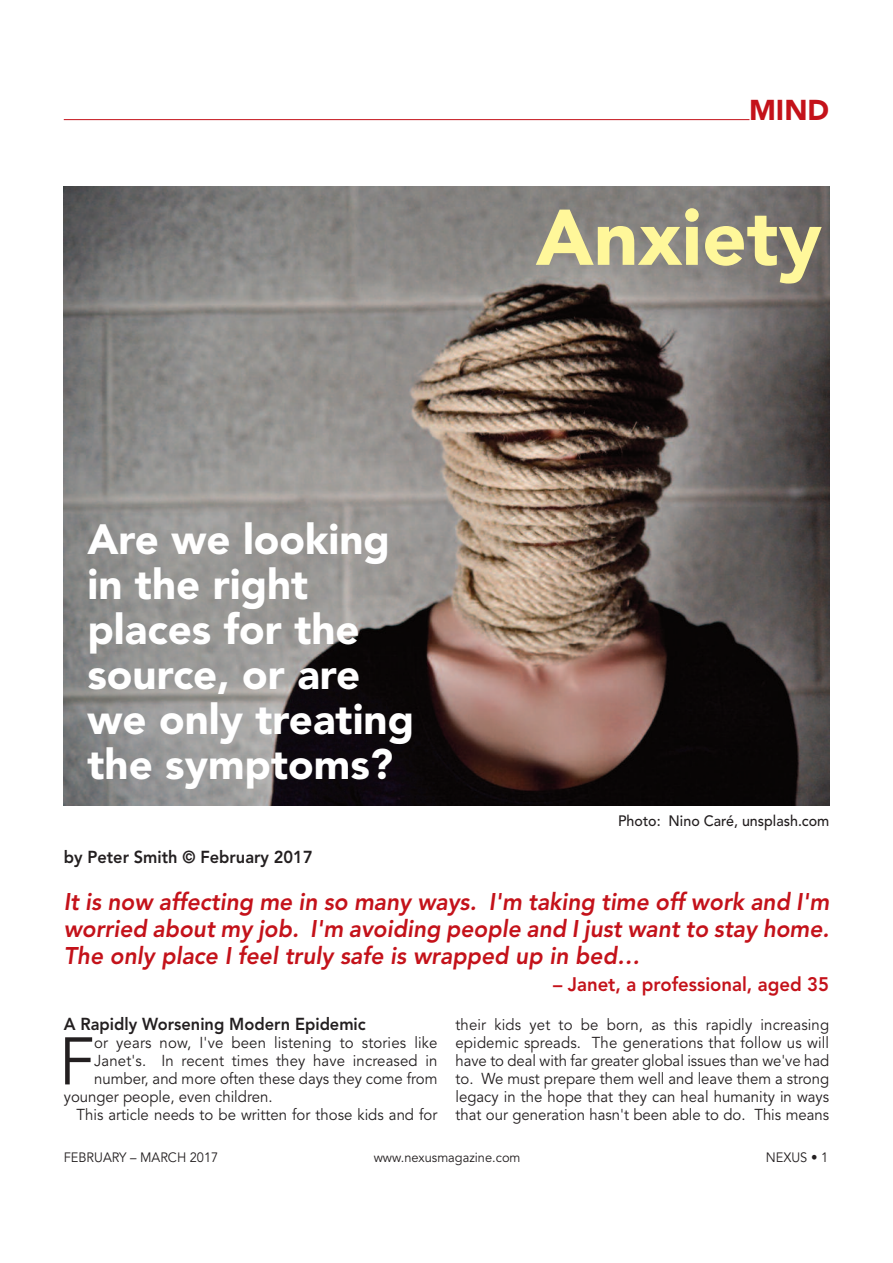
<style>
.page{position:relative;width:893px;height:1263px;background:#fff}
.page>*{position:absolute;margin:0;border:0;box-sizing:border-box;transform-origin:0 0}
.t1{font:900 78px "Avenir";color:#fff79a}
.t2{font:66.6px "Avenir";color:#231f20;scale:.95 1}
.t3{font:900 42px/45px "Avenir";color:#fff}
.t4{font:900 28.5px "Avenir";color:#c4121a}
.t5{font:italic 800 24px/27px "Avenir";color:#c4121a;text-align:justify;scale:.95 1}
.t6{font:800 19.5px "Avenir";color:#c4121a;scale:.95 1}
.t7{font:800 17.25px "Avenir";color:#231f20;scale:.95 1}
.t8{font:15.75px/18px "Avenir";color:#231f20;text-align:justify;scale:.95 1}
.t9{font:500 15px "Avenir";color:#231f20;scale:.95 1}
.t10{font:13.5px "Avenir";color:#231f20;scale:.95 1}
</style>
<div class="page">
<img style="left:64px;top:187px;width:765px;height:619px">
<hr style="left:64px;top:119px;width:685px;height:1px;background:#c4121a">
<h3 class="t4" style="left:749px;top:85px;width:82px">MIND</h3>
<h3 class="t3" style="left:88px;top:515px;width:328px">Are we looking in the right places for the source, or are we only treating the symptoms?</h3>
<p class="t7" style="left:64px;top:844px;width:263px">by Peter Smith © February 2017</p>
<h1 class="t1" style="left:536px;top:171px;width:288px">Anxiety</h1>
<p class="t9" style="left:618px;top:807px;width:224px">Photo: Nino Caré, unsplash.com</p>
<h3 class="t5" style="left:64px;top:889px;width:807px">It is now affecting me in so many ways. I'm taking time off work and I'm worried about my job. I'm avoiding people and I just want to stay home.<br>The only place I feel truly safe is wrapped up in bed…</h3>
<p class="t6" style="left:553px;top:969px;width:292px">– Janet, a professional, aged 35</p>
<p class="t7" style="left:64px;top:1011px;width:319px">A Rapidly Worsening Modern Epidemic</p>
<h2 class="t2" style="left:59px;top:1022px;width:39px">F</h2>
<p class="t8" style="left:94px;top:1034px;width:363px">or years now, I've been listening to stories like</p>
<p class="t8" style="left:94px;top:1052px;width:363px">Janet's. In recent times they have increased in</p>
<p class="t8" style="left:94px;top:1070px;width:363px">number, and more often these days they come from</p>
<p class="t8" style="left:64px;top:1088px;width:221px">younger people, even children.</p>
<p class="t8" style="left:77px;top:1106px;width:381px">This article needs to be written for those kids and for</p>
<p class="t8" style="left:455px;top:1016px;width:395px">their kids yet to be born, as this rapidly increasing epidemic spreads. The generations that follow us will have to deal with far greater global issues than we've had to. We must prepare them well and leave them a strong legacy in the hope that they can heal humanity in ways that our generation hasn't been able to do. This means</p>
<p class="t10" style="left:64px;top:1149px;width:164px">FEBRUARY – MARCH 2017</p>
<p class="t10" style="left:374px;top:1149px;width:156px">www.nexusmagazine.com</p>
<p class="t10" style="left:766px;top:1149px;width:67px">NEXUS • 1</p>
</div>
